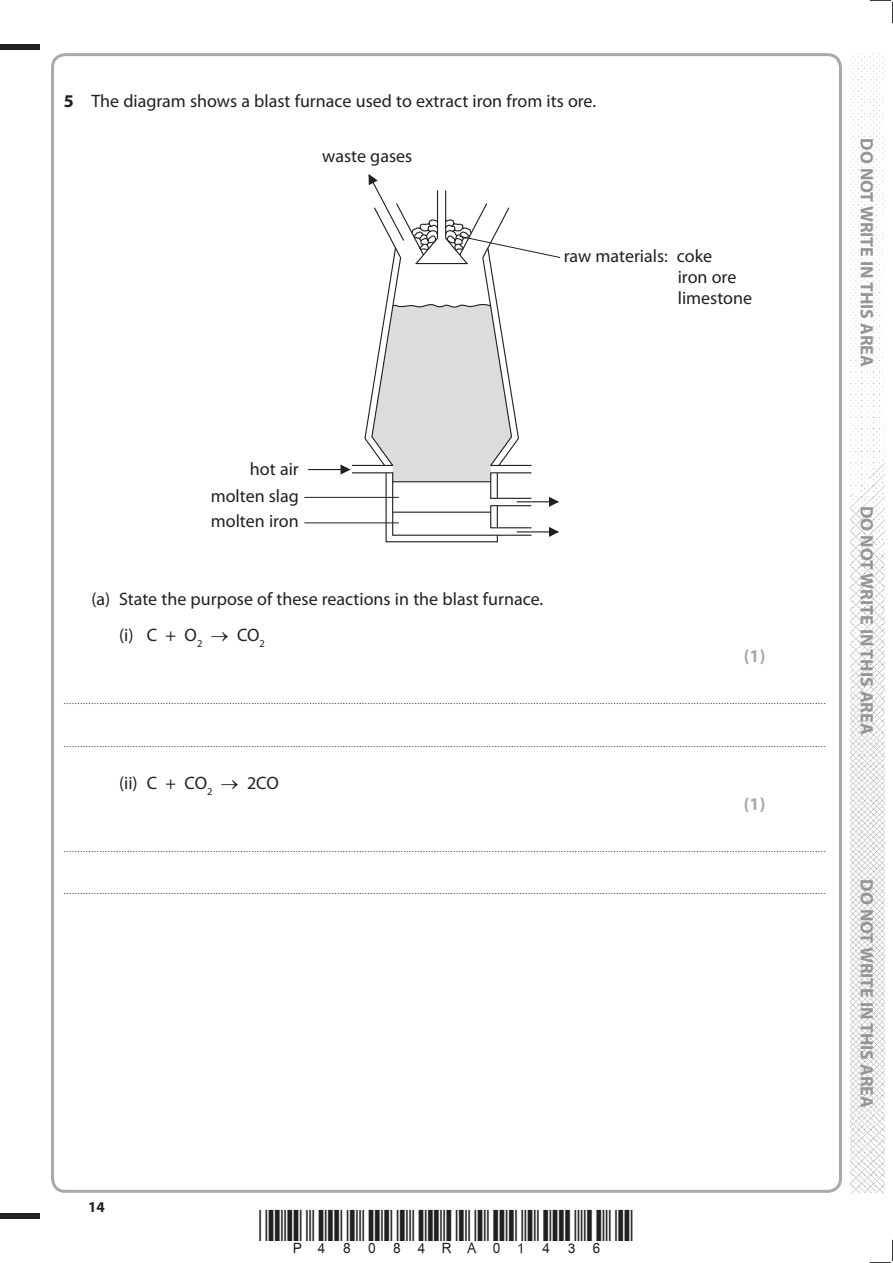
<style>
.page{position:relative;width:893px;height:1263px;background:#fff}
.page>*{position:absolute;margin:0;border:0;box-sizing:border-box;transform-origin:0 0}
.t1{font:18px/26px "Myriad Pro";color:#221f1f}
.t2{font:700 18px "Myriad Pro";color:#939597}
.t3{font:700 18px "Myriad Pro";color:#a7a9ab}
.t4{font:700 15px "Myriad Pro";color:#221f1f}
.t5{font:9px "Myriad Pro";color:#221f1f}
.s1{font-weight:700}
</style>
<div class="page">
<div style="left:0;top:44px;width:40px;height:5px;background:#221f1f"></div>
<div style="left:0;top:1214px;width:40px;height:5px;background:#221f1f"></div>
<svg style="left:870px;top:0;width:23px;height:23px"></svg>
<svg style="left:870px;top:1240px;width:23px;height:23px"></svg>
<img style="left:850px;top:53px;width:34px;height:1140px">
<svg style="left:385px;top:190px;width:113px;height:353px"></svg>
<svg style="left:405px;top:206px;width:105px;height:13px"></svg>
<svg style="left:351px;top:219px;width:182px;height:317px"></svg>
<hr style="left:517px;top:501px;width:41px;height:1px;background:#221f1f">
<svg style="left:548px;top:497px;width:11px;height:10px"></svg>
<hr style="left:517px;top:531px;width:41px;height:1px;background:#221f1f">
<svg style="left:548px;top:527px;width:11px;height:10px"></svg>
<hr style="left:308px;top:469px;width:41px;height:1px;background:#221f1f">
<svg style="left:340px;top:464px;width:12px;height:11px"></svg>
<svg style="left:368px;top:174px;width:37px;height:68px"></svg>
<svg style="left:372px;top:303px;width:139px;height:178px;background:#d9dadc"></svg>
<hr style="left:304px;top:497px;width:95px;height:1px;background:#221f1f">
<hr style="left:304px;top:522px;width:95px;height:1px;background:#221f1f">
<svg style="left:459px;top:235px;width:102px;height:23px"></svg>
<h1 class="t1" style="left:64px;top:89px;width:534px"><span class="s1">5</span> The diagram shows a blast furnace used to extract iron from its ore.</h1>
<h1 class="t1" style="left:322px;top:144px;width:92px">waste gases</h1>
<h1 class="t1" style="left:678px;top:247px;width:76px;line-height:21px;text-indent:-114px">raw materials: coke<br>iron ore limestone</h1>
<h1 class="t2" style="left:873px;top:138px;width:230px;rotate:90deg">DO NOT WRITE IN THIS AREA</h1>
<h1 class="t1" style="left:211px;top:457px;width:90px;text-align:justify;text-indent:39px">hot air molten slag molten iron</h1>
<h1 class="t1" style="left:119px;top:582px;width:426px;line-height:36px;text-indent:-28px">(a) State the purpose of these reactions in the blast furnace. (i) C + O<sub>2</sub> → CO<sub>2</sub></h1>
<h1 class="t3" style="left:744px;top:649px;width:23px">(1)</h1>
<p class="t5" style="left:64px;top:698px;width:763px">....................................................................................................................................................................................................................................................................................</p>
<p class="t5" style="left:64px;top:740px;width:763px">....................................................................................................................................................................................................................................................................................</p>
<h1 class="t1" style="left:119px;top:771px;width:161px">(ii) C + CO<sub>2</sub> → 2CO</h1>
<h1 class="t3" style="left:744px;top:797px;width:23px">(1)</h1>
<p class="t5" style="left:64px;top:846px;width:763px">....................................................................................................................................................................................................................................................................................</p>
<p class="t5" style="left:64px;top:888px;width:763px">....................................................................................................................................................................................................................................................................................</p>
<h1 class="t2" style="left:873px;top:506px;width:230px;rotate:90deg">DO NOT WRITE IN THIS AREA</h1>
<h1 class="t2" style="left:873px;top:879px;width:230px;rotate:90deg">DO NOT WRITE IN THIS AREA</h1>
<h2 class="t4" style="left:88px;top:1201px;width:18px">14</h2>
</div>
